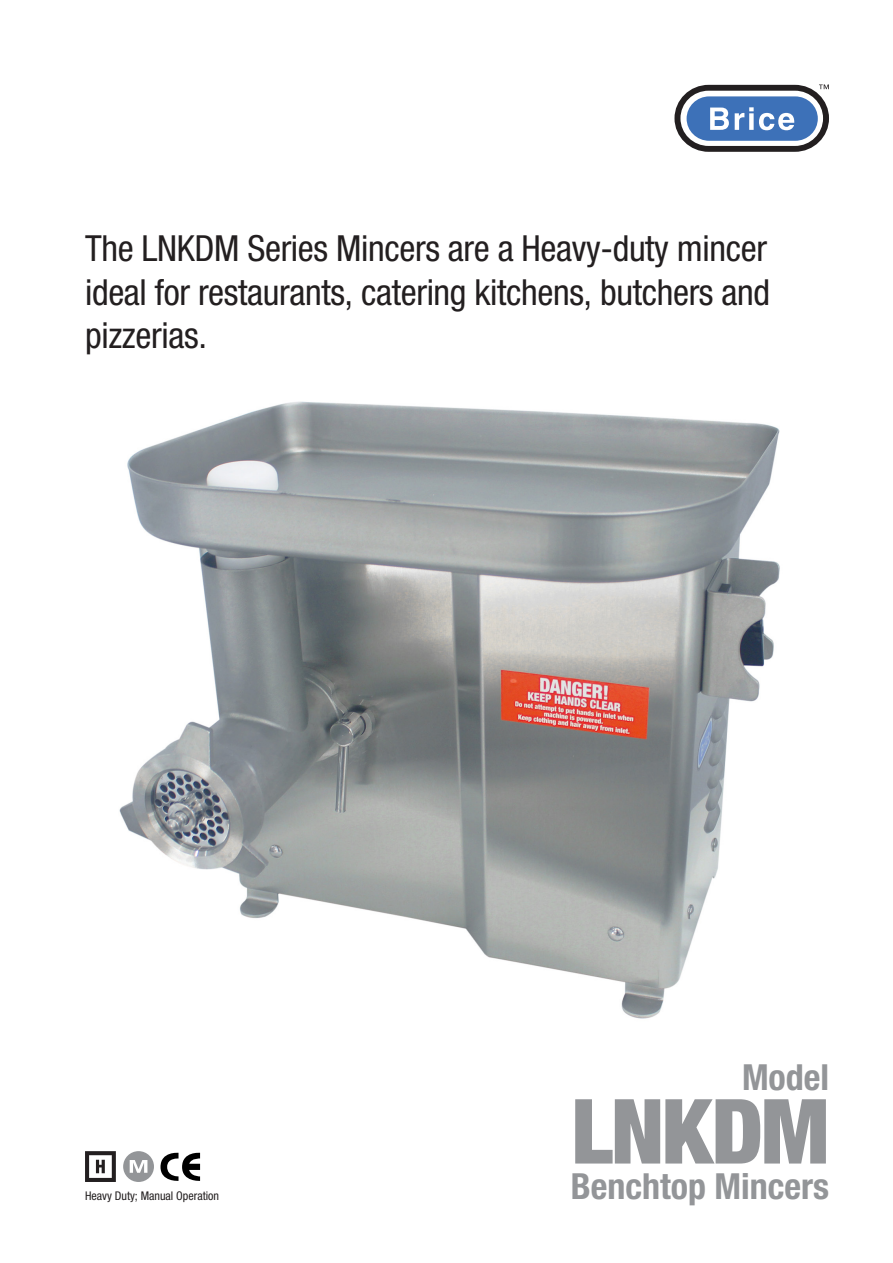
<style>
.page{position:relative;width:893px;height:1263px;background:#fff}
.page>*{position:absolute;margin:0;border:0;box-sizing:border-box;transform-origin:0 0}
.Product_Header{font:900 condensed 90px "Helvetica Neue";letter-spacing:-.025em;color:#939598}
.t1{font:condensed 36px/43.2px "Helvetica Neue";letter-spacing:-.01em;color:#231f20;text-align:justify}
.Product_Subhead{font:700 condensed 36px "Helvetica Neue";color:#939598}
.t2{font:condensed 12px "Helvetica Neue";color:#231f20}
</style>
<div class="page">
<svg style="left:674px;top:85px;width:155px;height:66px"></svg>
<img style="left:119px;top:401px;width:661px;height:618px">
<div style="left:123px;top:1151px;width:31px;height:31px;background:#939598;border-radius:50%"></div>
<svg style="left:130px;top:1160px;width:17px;height:13px"></svg>
<svg style="left:161px;top:1152px;width:39px;height:29px"></svg>
<svg style="left:85px;top:1151px;width:31px;height:31px"></svg>
<p class="t1" style="left:85px;top:227px;width:687px">The LNKDM Series Mincers are a Heavy-duty mincer ideal for restaurants, catering kitchens, butchers and pizzerias.</p>
<p class="Product_Subhead" style="left:742px;top:1055px;width:89px">Model</p>
<p class="t2" style="left:85px;top:1189px;width:136px">Heavy Duty; Manual Operation</p>
<p class="Product_Header" style="left:571px;top:1076px;width:259px">LNKDM</p>
<p class="Product_Subhead" style="left:571px;top:1164px;width:260px">Benchtop Mincers</p>
</div>
